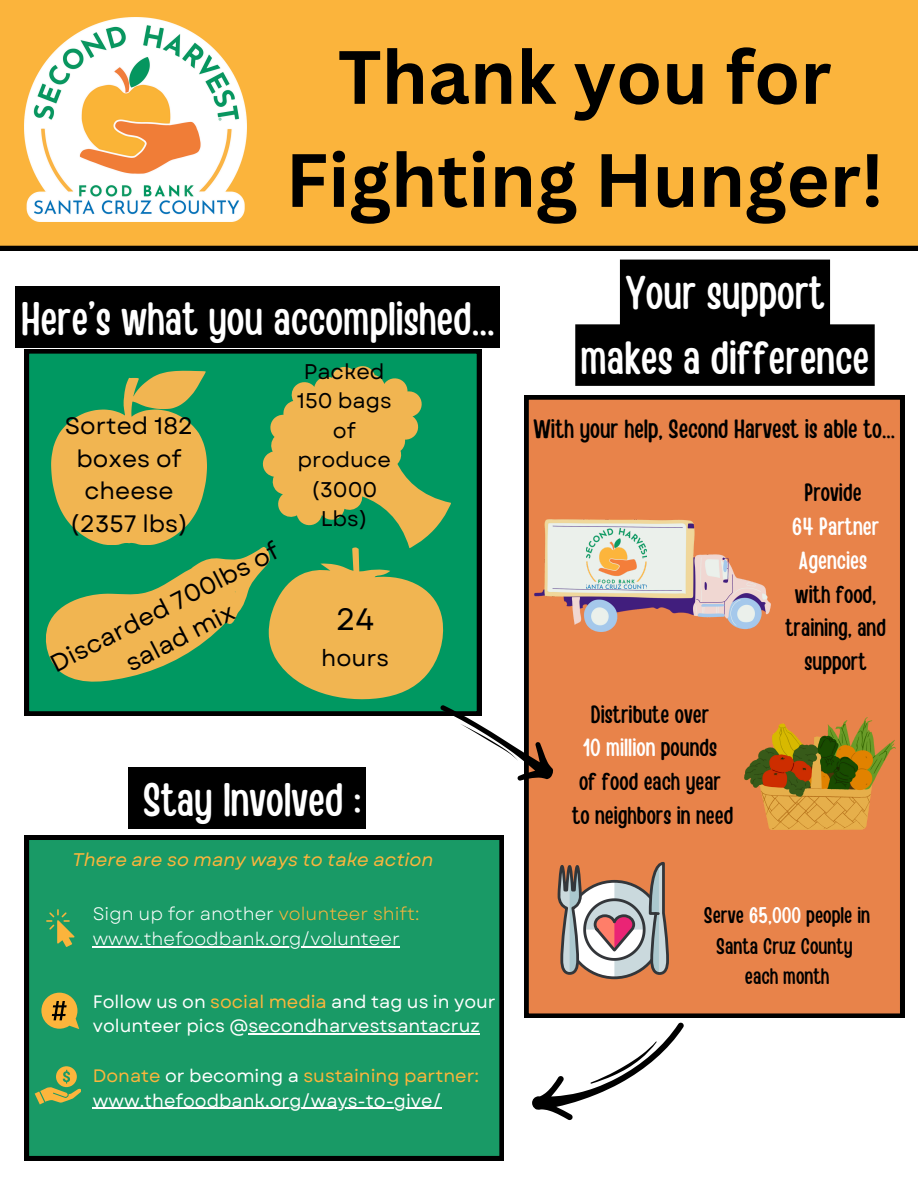
<style>
.page{position:relative;width:918px;height:1188px;background:#fff}
.page>*{position:absolute;margin:0;border:0;box-sizing:border-box;transform-origin:0 0}
.t1{font:700 73.8px/103.1px "Canva Sans";color:#000;text-align:center}
.t2{font:46.8px "Handy Casual Condensed";color:#fff}
.t3{font:46.65px/64.8px "Handy Casual Condensed";color:#fff;text-align:center}
.t4{font:30.9px "Garet";color:#000}
.t5{font:26.25px "Handy Casual Condensed";color:#000}
.t6{font:24.6px/33.8px "Handy Casual Condensed";color:#000;text-align:center}
.t7{font:24.6px/33.8px "Garet";color:#000;text-align:center}
.t8{font:23.7px/32.8px "Garet";color:#000;text-align:center}
.t9{font:23.1px "Garet";color:#000}
.t10{font:22.5px/30.3px "Handy Casual Condensed";color:#000;text-align:center}
.t11{font:21.3px/29.4px "Garet";color:#000;text-align:center}
.t12{font:italic 18.3px "Garet";color:#fcb53c}
.t13{font:18px/24.8px "Garet";color:#fefefe}
.t14{font:18px "Garet";color:#fcb53c}
.t15{font:18px "Garet";color:#fefefe}
.t16{font:18px "Garet";color:#fff}
.s1{color:#fff}
.s2{color:#fcb53c}
.s3{color:#fefefe}
</style>
<div class="page">
<svg style="left:25px;top:349px;width:456px;height:134px;background:#007f51"></svg>
<div style="left:25px;top:836px;width:479px;height:324px;background:#199a66"></div>
<div style="left:0;top:0;width:918px;height:250px;background:#fbb43c"></div>
<img style="left:25px;top:17px;width:221px;height:205px">
<div style="left:524px;top:395px;width:380px;height:623px;background:#e8834a"></div>
<img style="left:563px;top:519px;width:208px;height:113px">
<img style="left:586px;top:529px;width:61px;height:60px">
<svg style="left:529px;top:861px;width:156px;height:260px"></svg>
<img style="left:745px;top:718px;width:150px;height:111px">
<svg style="left:46px;top:909px;width:28px;height:38px"></svg>
<svg style="left:41px;top:993px;width:38px;height:36px"></svg>
<svg style="left:35px;top:1066px;width:46px;height:38px;background:#73a455"></svg>
<svg style="left:51px;top:371px;width:156px;height:112px;background:#a9ac55"></svg>
<svg style="left:25px;top:483px;width:233px;height:233px;background:#669e56"></svg>
<svg style="left:258px;top:362px;width:305px;height:431px"></svg>
<div style="left:16px;top:286px;width:484px;height:61px;background:#000"></div>
<div style="left:128px;top:767px;width:238px;height:61px;background:#000"></div>
<svg style="left:575px;top:260px;width:300px;height:126px;background:#272727"></svg>
<hr style="left:93px;top:946px;width:307px;height:1px;background:#fff">
<hr style="left:248px;top:1034px;width:232px;height:1px;background:#fefefe">
<hr style="left:93px;top:1108px;width:349px;height:1px;background:#fefefe">
<h4 class="t1" style="left:286px;top:24px;width:600px">Thank you for<br>Fighting Hunger!</h4>
<p class="t3" style="left:581px;top:258px;width:290px">Your support makes a difference</p>
<p class="t2" style="left:21px;top:288px;width:475px">Here’s what you accomplished...</p>
<p class="t11" style="left:297px;top:357px;width:96px">Packed<br>150 bags of produce (3000<br>Lbs)</p>
<h3 class="t8" style="left:65px;top:409px;width:130px">Sorted 182 boxes of cheese (2357 lbs)</h3>
<p class="t5" style="left:534px;top:412px;width:363px">With your help, Second Harvest is able to...</p>
<p class="t6" style="left:785px;top:475px;width:102px">Provide<br><span class="s1">64 Partner<br>Agencies </span>with food, training, and support</p>
<h2 class="t7" style="left:44px;top:650px;width:255px;rotate:-27deg">Discarded 700lbs of salad mix</h2>
<h3 class="t4" style="left:336px;top:596px;width:40px">24</h3>
<h3 class="t9" style="left:321px;top:641px;width:69px">hours</h3>
<h4 class="t2" style="left:144px;top:769px;width:218px">Stay Involved :</h4>
<p class="t12" style="left:72px;top:846px;width:363px">There are so many ways to take action</p>
<h3 class="t15" style="left:93px;top:901px;width:328px">Sign up for another <span class="s2">volunteer shift:</span></h3>
<h3 class="t16" style="left:93px;top:926px;width:309px">www.thefoodbank.org/volunteer</h3>
<p class="t13" style="left:93px;top:989px;width:404px">Follow us on <span class="s2">social media</span> and tag us in your volunteer pics @secondharvestsantacruz</p>
<h4 class="t14" style="left:93px;top:1063px;width:388px">Donate <span class="s3">or becoming a</span> sustaining partner:</h4>
<p class="t13" style="left:93px;top:1088px;width:351px">www.thefoodbank.org/ways-to-give/</p>
<h3 class="t6" style="left:572px;top:696px;width:163px">Distribute over<br><span class="s1">10 million</span> pounds<br>of food each year to neighbors in need</h3>
<p class="t10" style="left:704px;top:899px;width:167px">Serve <span class="s1">65,000</span> people in<br>Santa Cruz County each month</p>
</div>
